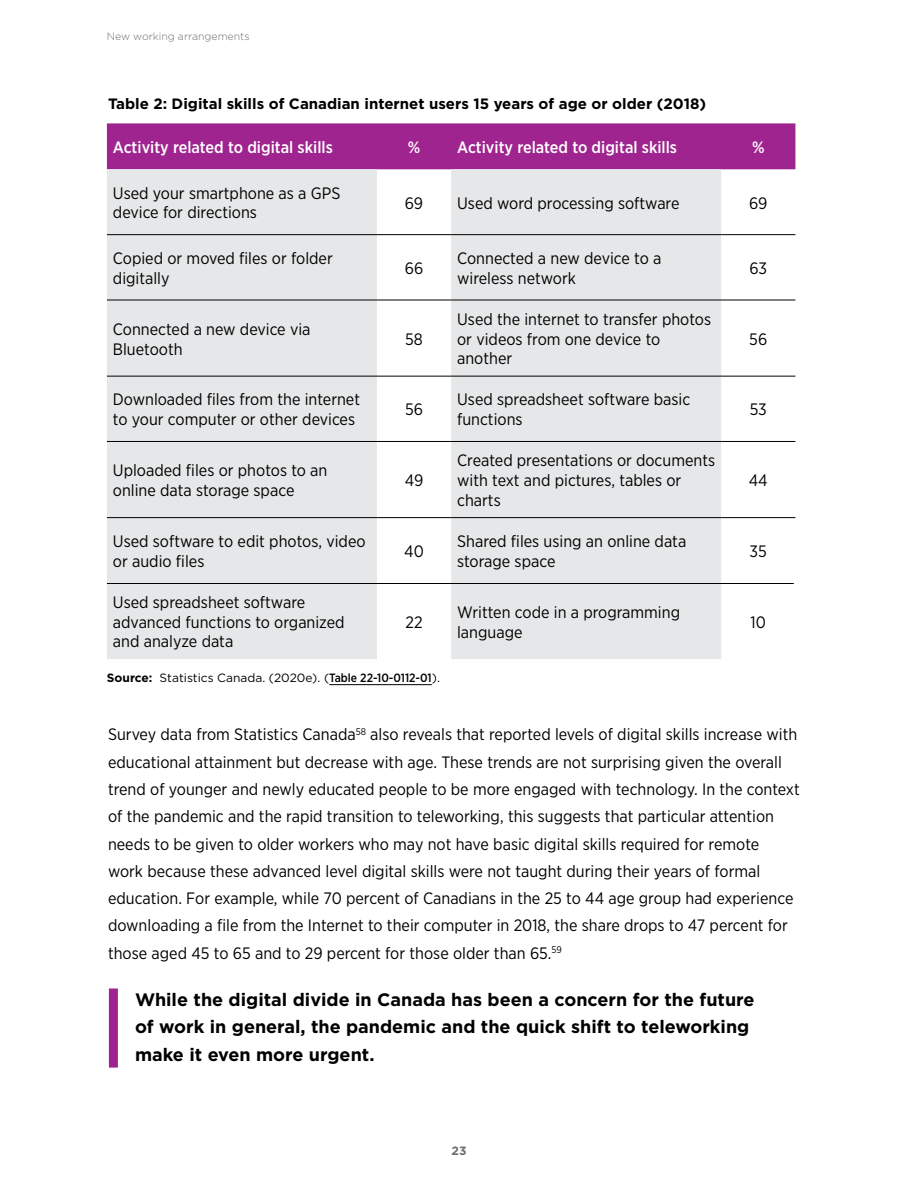
<style>
.page{position:relative;width:918px;height:1188px;background:#fff}
.page>*{position:absolute;margin:0;border:0;box-sizing:border-box;transform-origin:0 0}
.t1{font:700 18px/27.3px "Gotham";color:#000}
.t2{font:16.5px/19.8px "Gotham Narrow";color:#000}
.t3{font:500 16.5px "Gotham Narrow";color:#fff}
.t4{font:700 15px "Gotham";color:#000}
.t5{font:12px "Gotham";color:#000}
.t6{font:700 12px "Gotham";color:#6d6e71}
.t7{font:300 10.5px "Gotham";color:#6d6e71}
.s1{font-weight:700}
.s2{font-family:"Gotham Narrow";font-weight:500}
</style>
<div class="page">
<div style="left:107px;top:123px;width:688px;height:46px;background:#9f248f"></div>
<svg style="left:107px;top:169px;width:614px;height:490px;background:#e8e9ea"></svg>
<hr style="left:107px;top:234px;width:270px;height:1px;background:#000">
<hr style="left:377px;top:234px;width:74px;height:1px;background:#000">
<hr style="left:451px;top:234px;width:270px;height:1px;background:#000">
<hr style="left:721px;top:234px;width:74px;height:1px;background:#000">
<hr style="left:107px;top:300px;width:270px;height:1px;background:#000">
<hr style="left:377px;top:300px;width:74px;height:1px;background:#000">
<hr style="left:451px;top:300px;width:270px;height:1px;background:#000">
<hr style="left:721px;top:300px;width:74px;height:1px;background:#000">
<hr style="left:107px;top:376px;width:270px;height:1px;background:#000">
<hr style="left:377px;top:376px;width:74px;height:1px;background:#000">
<hr style="left:451px;top:376px;width:270px;height:1px;background:#000">
<hr style="left:721px;top:376px;width:74px;height:1px;background:#000">
<hr style="left:107px;top:441px;width:270px;height:1px;background:#000">
<hr style="left:377px;top:441px;width:74px;height:1px;background:#000">
<hr style="left:451px;top:441px;width:270px;height:1px;background:#000">
<hr style="left:721px;top:441px;width:74px;height:1px;background:#000">
<hr style="left:107px;top:517px;width:270px;height:1px;background:#000">
<hr style="left:377px;top:517px;width:74px;height:1px;background:#000">
<hr style="left:451px;top:517px;width:270px;height:1px;background:#000">
<hr style="left:721px;top:517px;width:74px;height:1px;background:#000">
<div style="left:109px;top:989px;width:9px;height:79px;background:#9f248f"></div>
<hr style="left:329px;top:684px;width:103px;height:1px;background:#000">
<hr style="left:107px;top:583px;width:687px;height:1px;background:#000">
<p class="t7" style="left:107px;top:30px;width:144px">New working arrangements</p>
<p class="t4" style="left:108px;top:94px;width:600px">Table 2: Digital skills of Canadian internet users 15 years of age or older (2018)</p>
<p class="t3" style="left:113px;top:137px;width:221px">Activity related to digital skills</p>
<p class="t3" style="left:408px;top:137px;width:14px">%</p>
<p class="t3" style="left:457px;top:137px;width:221px">Activity related to digital skills</p>
<p class="t3" style="left:752px;top:137px;width:14px">%</p>
<p class="t2" style="left:113px;top:183px;width:229px">Used your smartphone as a GPS device for directions</p>
<p class="t2" style="left:405px;top:193px;width:20px">69</p>
<p class="t2" style="left:457px;top:193px;width:224px">Used word processing software</p>
<p class="t2" style="left:749px;top:193px;width:20px">69</p>
<p class="t2" style="left:113px;top:248px;width:221px">Copied or moved files or folder digitally</p>
<p class="t2" style="left:405px;top:258px;width:20px">66</p>
<p class="t2" style="left:457px;top:248px;width:206px">Connected a new device to a wireless network</p>
<p class="t2" style="left:749px;top:258px;width:19px">63</p>
<p class="t2" style="left:113px;top:319px;width:199px">Connected a new device via<br>Bluetooth</p>
<p class="t2" style="left:405px;top:329px;width:19px">58</p>
<p class="t2" style="left:457px;top:309px;width:256px">Used the internet to transfer photos or videos from one device to another</p>
<p class="t2" style="left:749px;top:329px;width:19px">56</p>
<p class="t2" style="left:113px;top:389px;width:249px">Downloaded files from the internet to your computer or other devices</p>
<p class="t2" style="left:405px;top:399px;width:19px">56</p>
<p class="t2" style="left:457px;top:389px;width:235px">Used spreadsheet software basic functions</p>
<p class="t2" style="left:750px;top:399px;width:19px">53</p>
<p class="t2" style="left:113px;top:460px;width:216px">Uploaded files or photos to an online data storage space</p>
<p class="t2" style="left:405px;top:470px;width:20px">49</p>
<p class="t2" style="left:457px;top:450px;width:260px">Created presentations or documents with text and pictures, tables or charts</p>
<p class="t2" style="left:749px;top:470px;width:21px">44</p>
<p class="t2" style="left:113px;top:531px;width:254px">Used software to edit photos, video or audio files</p>
<p class="t2" style="left:404px;top:541px;width:21px">40</p>
<p class="t2" style="left:457px;top:531px;width:231px">Shared files using an online data storage space</p>
<p class="t2" style="left:750px;top:541px;width:19px">35</p>
<p class="t2" style="left:113px;top:592px;width:233px">Used spreadsheet software advanced functions to organized and analyze data</p>
<p class="t2" style="left:405px;top:612px;width:19px">22</p>
<p class="t2" style="left:457px;top:602px;width:224px">Written code in a programming language</p>
<p class="t2" style="left:751px;top:612px;width:17px">10</p>
<p class="t5" style="left:107px;top:670px;width:335px"><span class="s1">Source:</span> Statistics Canada. (2020e). (<span class="s2">Table 22-10-0112-01</span>).</p>
<p class="t2" style="left:108px;top:721px;width:693px;line-height:27.3px">Survey data from Statistics Canada<sup>58</sup> also reveals that reported levels of digital skills increase with educational attainment but decrease with age. These trends are not surprising given the overall trend of younger and newly educated people to be more engaged with technology. In the context of the pandemic and the rapid transition to teleworking, this suggests that particular attention needs to be given to older workers who may not have basic digital skills required for remote<br>work because these advanced level digital skills were not taught during their years of formal education. For example, while 70 percent of Canadians in the 25 to 44 age group had experience downloading a file from the Internet to their computer in 2018, the share drops to 47 percent for those aged 45 to 65 and to 29 percent for those older than 65.<sup>59</sup></p>
<p class="t1" style="left:135px;top:986px;width:621px">While the digital divide in Canada has been a concern for the future of work in general, the pandemic and the quick shift to teleworking make it even more urgent.</p>
<p class="t6" style="left:452px;top:1143px;width:16px">23</p>
</div>
